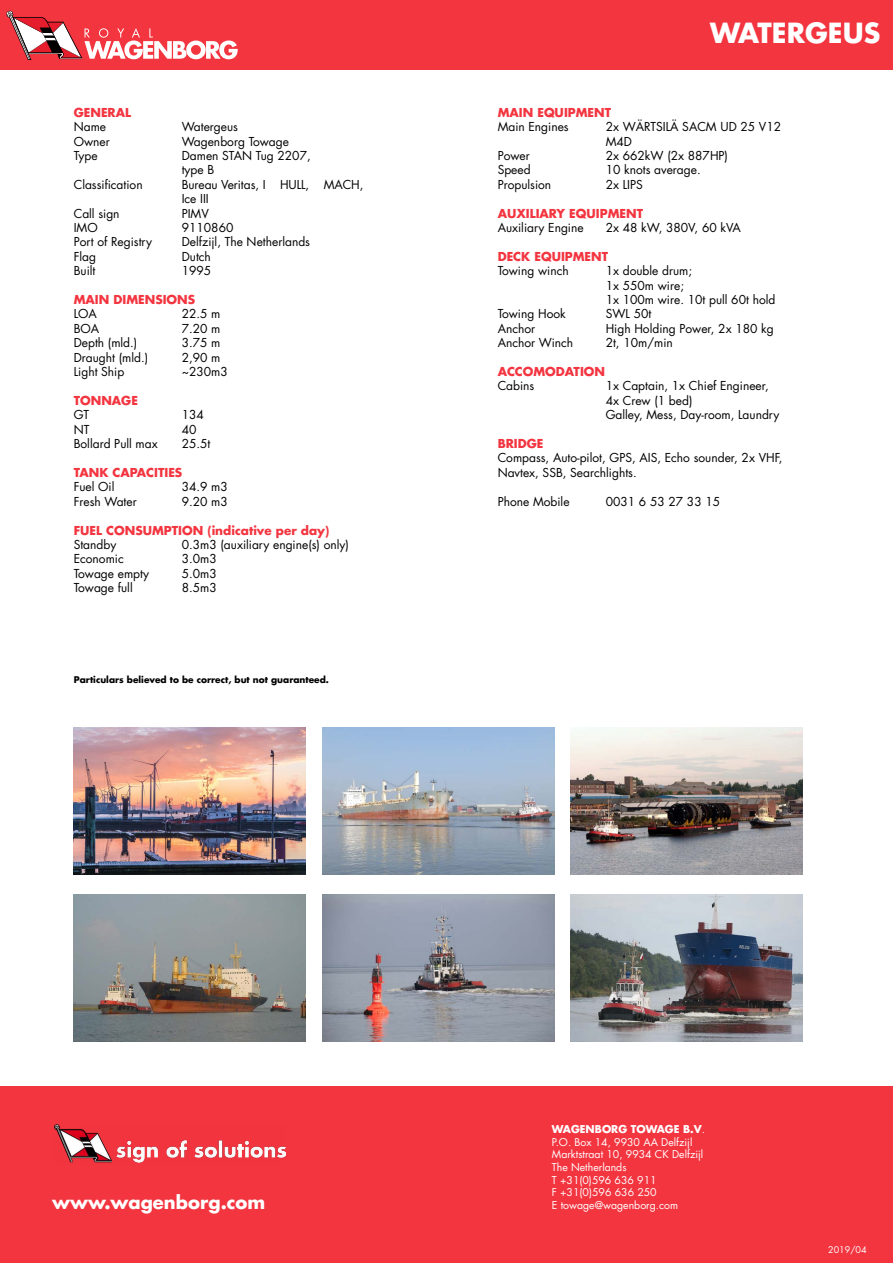
<style>
.page{position:relative;width:893px;height:1263px;background:#fff}
.page>*{position:absolute;margin:0;border:0;box-sizing:border-box;transform-origin:0 0}
.t1{font:700 27px "Futura LT";color:#fff}
.t2{font:700 18px "Futura LT";color:#fff}
.t3{font:12px/14.4px "Futura LT";color:#000}
.t4{font:700 12px "Futura LT";color:#f33540}
.t5{font:10.5px/12.6px "Futura LT";color:#fff}
.t6{font:700 9px "Futura LT";color:#000}
.t7{font:9px "Futura LT";color:#fff}
.s1{font-weight:700}
</style>
<div class="page">
<div style="left:0;top:0;width:893px;height:70px;background:#f33540"></div>
<svg style="left:6px;top:11px;width:232px;height:49px"></svg>
<img style="left:74px;top:727px;width:232px;height:147px">
<img style="left:322px;top:727px;width:232px;height:147px">
<img style="left:571px;top:727px;width:232px;height:147px">
<img style="left:74px;top:895px;width:232px;height:147px">
<img style="left:322px;top:895px;width:232px;height:147px">
<img style="left:571px;top:895px;width:232px;height:147px">
<div style="left:0;top:1086px;width:893px;height:177px;background:#f33540"></div>
<img style="left:54px;top:1125px;width:231px;height:38px">
<p class="t4" style="left:74px;top:104px;width:59px">GENERAL</p>
<p class="t3" style="left:74px;top:120px;width:34px">Name</p>
<p class="t3" style="left:182px;top:120px;width:58px">Watergeus</p>
<p class="t3" style="left:74px;top:134px;width:38px">Owner</p>
<p class="t3" style="left:182px;top:134px;width:109px">Wagenborg Towage</p>
<p class="t3" style="left:74px;top:149px;width:26px">Type</p>
<p class="t3" style="left:182px;top:149px;width:130px">Damen STAN Tug 2207, type B</p>
<p class="t3" style="left:74px;top:177px;width:70px">Classification</p>
<p class="t3" style="left:182px;top:177px;width:183px">Bureau Veritas, I HULL, MACH,<br>Ice III</p>
<p class="t3" style="left:74px;top:206px;width:47px">Call sign</p>
<p class="t3" style="left:182px;top:206px;width:29px">PIMV</p>
<p class="t3" style="left:74px;top:221px;width:25px">IMO</p>
<p class="t3" style="left:182px;top:221px;width:53px">9110860</p>
<p class="t3" style="left:74px;top:235px;width:80px">Port of Registry</p>
<p class="t3" style="left:182px;top:235px;width:130px">Delfzijl, The Netherlands</p>
<p class="t3" style="left:74px;top:249px;width:24px">Flag</p>
<p class="t3" style="left:182px;top:249px;width:31px">Dutch</p>
<p class="t3" style="left:74px;top:264px;width:23px">Built</p>
<p class="t3" style="left:182px;top:264px;width:31px">1995</p>
<p class="t4" style="left:74px;top:292px;width:123px">MAIN DIMENSIONS</p>
<p class="t3" style="left:74px;top:307px;width:25px">LOA</p>
<p class="t3" style="left:182px;top:307px;width:40px">22.5 m</p>
<p class="t3" style="left:74px;top:321px;width:27px">BOA</p>
<p class="t3" style="left:182px;top:321px;width:40px">7.20 m</p>
<p class="t3" style="left:74px;top:336px;width:65px">Depth (mld.)</p>
<p class="t3" style="left:182px;top:336px;width:40px">3.75 m</p>
<p class="t3" style="left:74px;top:350px;width:76px">Draught (mld.)</p>
<p class="t3" style="left:182px;top:350px;width:40px">2,90 m</p>
<p class="t3" style="left:74px;top:365px;width:52px">Light Ship</p>
<p class="t3" style="left:182px;top:365px;width:48px">~230m3</p>
<p class="t4" style="left:74px;top:392px;width:66px">TONNAGE</p>
<p class="t3" style="left:74px;top:408px;width:17px">GT</p>
<p class="t3" style="left:182px;top:408px;width:24px">134</p>
<p class="t3" style="left:74px;top:422px;width:17px">NT</p>
<p class="t3" style="left:182px;top:422px;width:16px">40</p>
<p class="t3" style="left:74px;top:437px;width:86px">Bollard Pull max</p>
<p class="t3" style="left:182px;top:437px;width:30px">25.5t</p>
<p class="t4" style="left:74px;top:464px;width:110px">TANK CAPACITIES</p>
<p class="t3" style="left:74px;top:480px;width:42px">Fuel Oil</p>
<p class="t3" style="left:182px;top:480px;width:48px">34.9 m3</p>
<p class="t3" style="left:74px;top:494px;width:64px">Fresh Water</p>
<p class="t3" style="left:182px;top:494px;width:48px">9.20 m3</p>
<p class="t4" style="left:74px;top:522px;width:257px">FUEL CONSUMPTION (indicative per day)</p>
<p class="t3" style="left:74px;top:537px;width:44px">Standby</p>
<p class="t3" style="left:182px;top:537px;width:169px">0.3m3 (auxiliary engine(s) only)</p>
<p class="t3" style="left:74px;top:552px;width:52px">Economic</p>
<p class="t3" style="left:182px;top:552px;width:37px">3.0m3</p>
<p class="t3" style="left:74px;top:566px;width:77px">Towage empty</p>
<p class="t3" style="left:182px;top:566px;width:37px">5.0m3</p>
<p class="t3" style="left:74px;top:581px;width:60px">Towage full</p>
<p class="t3" style="left:182px;top:581px;width:37px">8.5m3</p>
<p class="t6" style="left:74px;top:674px;width:257px">Particulars believed to be correct, but not guaranteed.</p>
<h1 class="t1" style="left:710px;top:15px;width:172px">WATERGEUS</h1>
<p class="t4" style="left:498px;top:104px;width:115px">MAIN EQUIPMENT</p>
<p class="t3" style="left:498px;top:120px;width:73px">Main Engines</p>
<p class="t3" style="left:606px;top:120px;width:177px">2x WÄRTSILÄ SACM UD 25 V12<br>M4D</p>
<p class="t3" style="left:498px;top:149px;width:34px">Power</p>
<p class="t3" style="left:606px;top:149px;width:124px">2x 662kW (2x 887HP)</p>
<p class="t3" style="left:498px;top:163px;width:35px">Speed</p>
<p class="t3" style="left:606px;top:163px;width:97px">10 knots average.</p>
<p class="t3" style="left:498px;top:177px;width:55px">Propulsion</p>
<p class="t3" style="left:606px;top:177px;width:39px">2x LIPS</p>
<p class="t4" style="left:498px;top:205px;width:147px">AUXILIARY EQUIPMENT</p>
<p class="t3" style="left:498px;top:221px;width:88px">Auxiliary Engine</p>
<p class="t3" style="left:606px;top:221px;width:137px">2x 48 kW, 380V, 60 kVA</p>
<p class="t4" style="left:498px;top:248px;width:112px">DECK EQUIPMENT</p>
<p class="t3" style="left:498px;top:264px;width:73px">Towing winch</p>
<p class="t3" style="left:606px;top:264px;width:171px">1x double drum;<br>1x 550m wire;<br>1x 100m wire. 10t pull 60t hold</p>
<p class="t3" style="left:498px;top:307px;width:70px">Towing Hook</p>
<p class="t3" style="left:606px;top:307px;width:47px">SWL 50t</p>
<p class="t3" style="left:498px;top:321px;width:39px">Anchor</p>
<p class="t3" style="left:606px;top:321px;width:170px">High Holding Power, 2x 180 kg</p>
<p class="t3" style="left:498px;top:336px;width:77px">Anchor Winch</p>
<p class="t3" style="left:606px;top:336px;width:69px">2t, 10m/min</p>
<p class="t4" style="left:498px;top:364px;width:109px">ACCOMODATION</p>
<p class="t3" style="left:498px;top:379px;width:38px">Cabins</p>
<p class="t3" style="left:606px;top:379px;width:175px">1x Captain, 1x Chief Engineer,<br>4x Crew (1 bed)<br>Galley, Mess, Day-room, Laundry</p>
<p class="t4" style="left:498px;top:436px;width:47px">BRIDGE</p>
<p class="t3" style="left:498px;top:451px;width:286px">Compass, Auto-pilot, GPS, AIS, Echo sounder, 2x VHF,<br>Navtex, SSB, Searchlights.</p>
<p class="t3" style="left:498px;top:494px;width:73px">Phone Mobile</p>
<p class="t3" style="left:606px;top:494px;width:116px">0031 6 53 27 33 15</p>
<p class="t5" style="left:552px;top:1123px;width:155px"><span class="s1">WAGENBORG TOWAGE B.V</span>.<br>P.O. Box 14, 9930 AA Delfzijl<br>Marktstraat 10, 9934 CK Delfzijl<br>The Netherlands<br>T +31(0)596 636 911<br>F +31(0)596 636 250</p>
<h2 class="t2" style="left:52px;top:1190px;width:215px">www.wagenborg.com</h2>
<p class="t5" style="left:552px;top:1199px;width:128px">E towage@wagenborg.com</p>
<p class="t7" style="left:828px;top:1244px;width:40px">2019/04</p>
</div>
